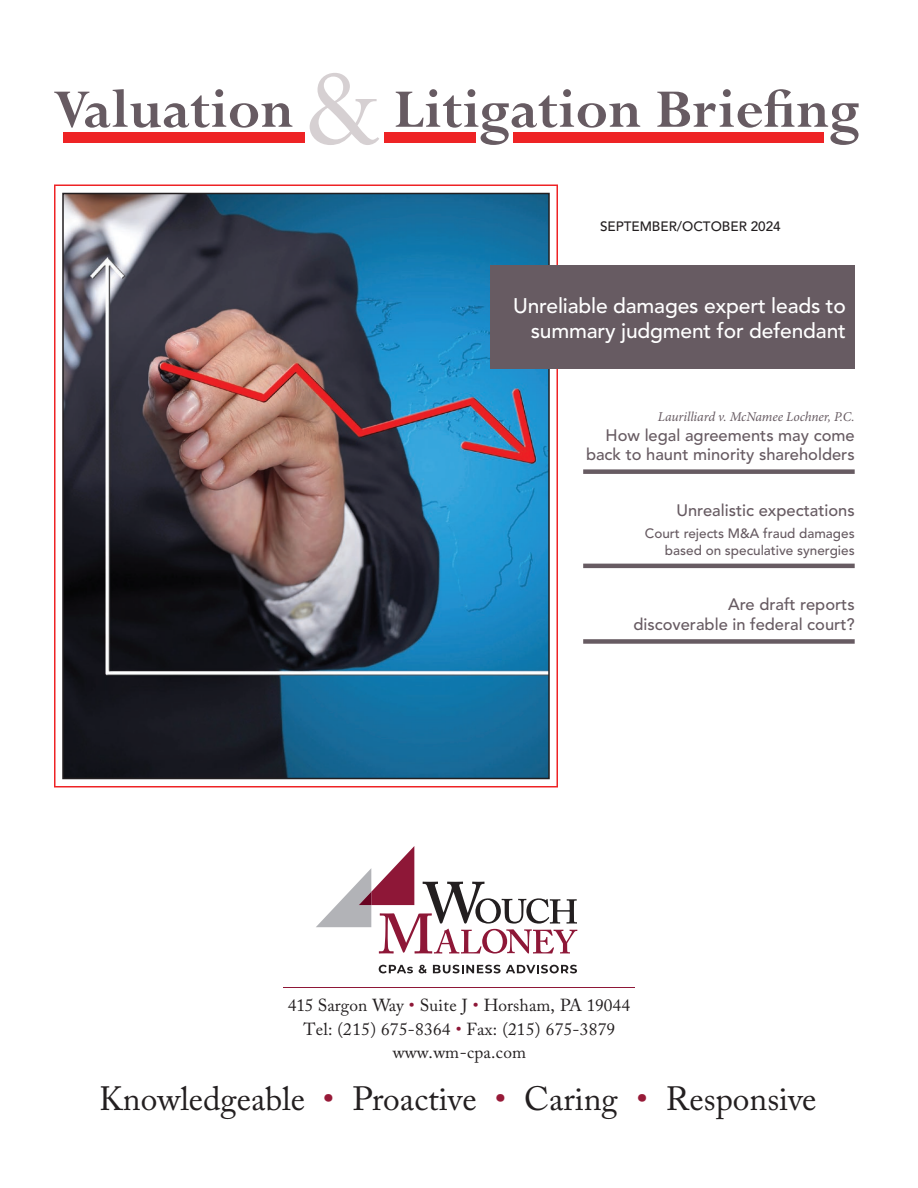
<style>
.page{position:relative;width:918px;height:1188px;background:#fff}
.page>*{position:absolute;margin:0;border:0;box-sizing:border-box;transform-origin:0 0}
.t1{font:700 60px "Perpetua Std";color:#675b62}
.t2{font:33.45px "Adobe Caslon Pro";color:#231f20}
.t3{font:500 21px/25.2px "Avenir LT Std";letter-spacing:-.01em;color:#fff;text-align:right}
.t4{font:17.4px "Adobe Caslon Pro";color:#231f20}
.t5{font:17.4px "Adobe Caslon Pro";letter-spacing:.02em;color:#231f20}
.t6{font:500 16.5px/19.8px "Avenir LT Std";color:#675b62;text-align:right}
.t7{font:500 13.5px/16.2px "Avenir LT Std";color:#675b62;text-align:right}
.t8{font:italic 13.5px "Minion Pro";letter-spacing:-.005em;color:#675b62}
.t9{font:500 13.5px "Avenir LT Std";color:#231f20}
.s1{font-weight:400;font-size:129px;color:#d6d0d2}
.s2{color:#8e1737}
.s3{color:#971a38}
</style>
<div class="page">
<div style="left:54px;top:184px;width:504px;height:604px;border:2px solid #ee2325"></div>
<img style="left:65px;top:196px;width:482px;height:580px">
<div style="left:62px;top:193px;width:488px;height:586px;border:2px solid #231f20"></div>
<div style="left:583px;top:469px;width:272px;height:5px;background:#675b62"></div>
<hr style="left:583px;top:564px;width:272px;height:4px;background:#675b62">
<div style="left:583px;top:639px;width:272px;height:5px;background:#675b62"></div>
<div style="left:490px;top:266px;width:365px;height:103px;background:#675b62"></div>
<div style="left:63px;top:132px;width:241px;height:10px;background:#ee2325"></div>
<div style="left:384px;top:132px;width:92px;height:10px;background:#ee2325"></div>
<div style="left:514px;top:132px;width:310px;height:10px;background:#ee2325"></div>
<hr style="left:283px;top:987px;width:352px;height:1px;background:#8e1737">
<svg style="left:379px;top:965px;width:34px;height:8px"></svg>
<svg style="left:419px;top:965px;width:8px;height:8px"></svg>
<svg style="left:433px;top:965px;width:144px;height:8px"></svg>
<svg style="left:316px;top:846px;width:261px;height:108px"></svg>
<h1 class="t1" style="left:53px;top:78px;width:809px">Valuation <span class="s1">&amp;</span> Litigation Briefing</h1>
<p class="t9" style="left:600px;top:218px;width:182px">SEPTEMBER/OCTOBER 2024</p>
<p class="t3" style="left:513px;top:293px;width:334px">Unreliable damages expert leads to summary judgment for defendant</p>
<p class="t8" style="left:658px;top:408px;width:198px">Laurilliard v. McNamee Lochner, P.C.</p>
<p class="t6" style="left:586px;top:425px;width:270px">How legal agreements may come back to haunt minority shareholders</p>
<p class="t6" style="left:677px;top:501px;width:180px">Unrealistic expectations</p>
<p class="t7" style="left:645px;top:526px;width:211px">Court rejects M&amp;A fraud damages based on speculative synergies</p>
<p class="t6" style="left:633px;top:595px;width:223px">Are draft reports discoverable in federal court?</p>
<p class="t4" style="left:288px;top:995px;width:344px">415 Sargon Way <span class="s2">•</span> Suite J <span class="s2">•</span> Horsham, PA 19044</p>
<p class="t4" style="left:393px;top:1041px;width:135px">www.wm-cpa.com</p>
<p class="t5" style="left:304px;top:1019px;width:313px">Tel: (215) 675-8364 <span class="s2">•</span> Fax: (215) 675-3879</p>
<h2 class="t2" style="left:99px;top:1079px;width:719px">Knowledgeable <span class="s3">•</span> Proactive <span class="s3">•</span> Caring <span class="s3">•</span> Responsive</h2>
</div>
